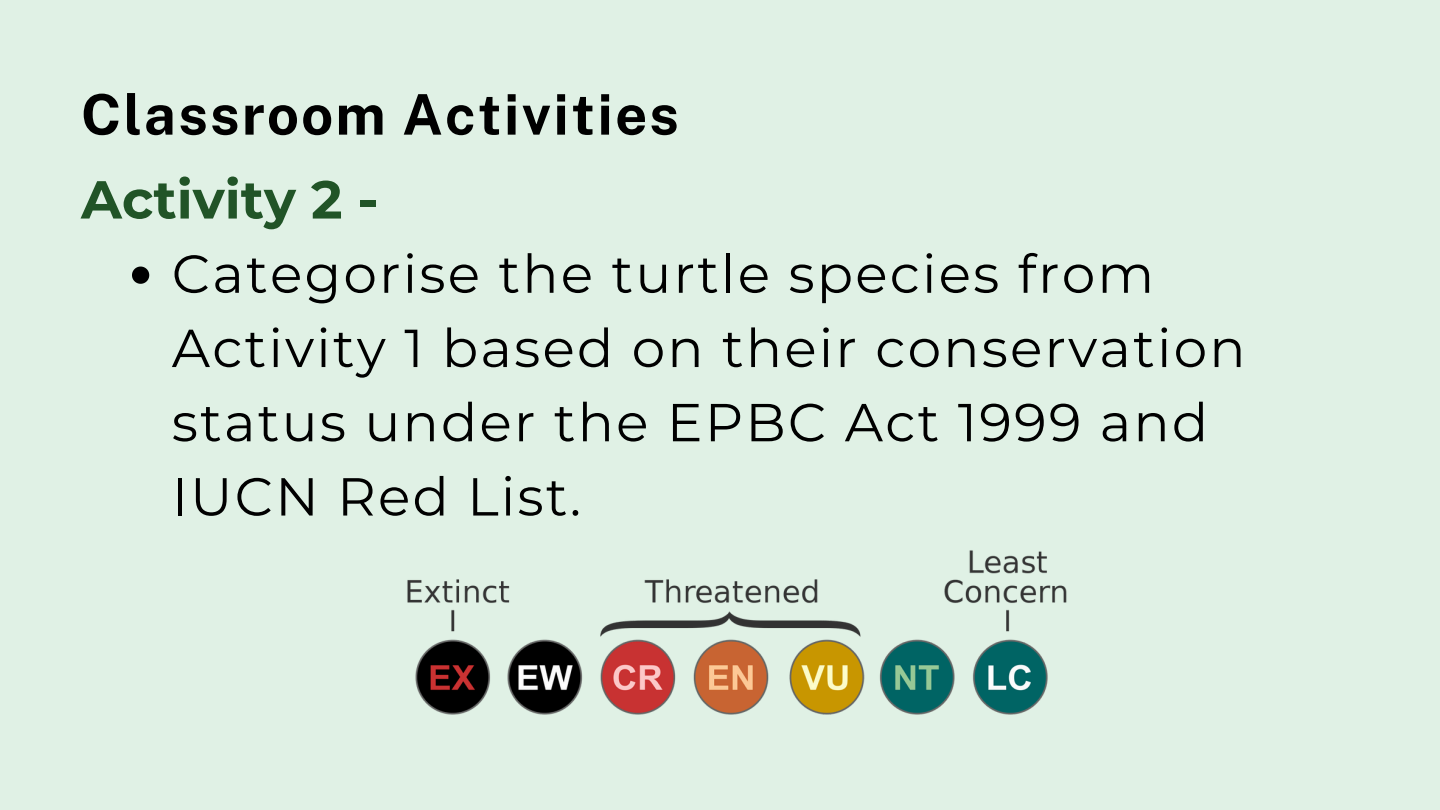
<style>
.page{position:relative;width:1440px;height:810px;background:#e0f1e5}
.page>*{position:absolute;margin:0;border:0;box-sizing:border-box;transform-origin:0 0}
.t1{font:700 56px "Public Sans";letter-spacing:.04em;color:#000}
.t2{font:53.4px/74.2px "Montserrat";letter-spacing:.04em;color:#000}
.t3{font:700 53.4px "Montserrat";color:#215427}
</style>
<div class="page">
<svg style="left:132px;top:267px;width:17px;height:17px"></svg>
<img style="left:407px;top:550px;width:660px;height:165px">
<p class="t1" style="left:81px;top:81px;width:599px">Classroom Activities</p>
<h1 class="t3" style="left:81px;top:167px;width:299px">Activity 2 -</h1>
<h1 class="t2" style="left:172px;top:237px;width:1075px">Categorise the turtle species from<br>Activity 1 based on their conservation status under the EPBC Act 1999 and<br>IUCN Red List.</h1>
</div>
